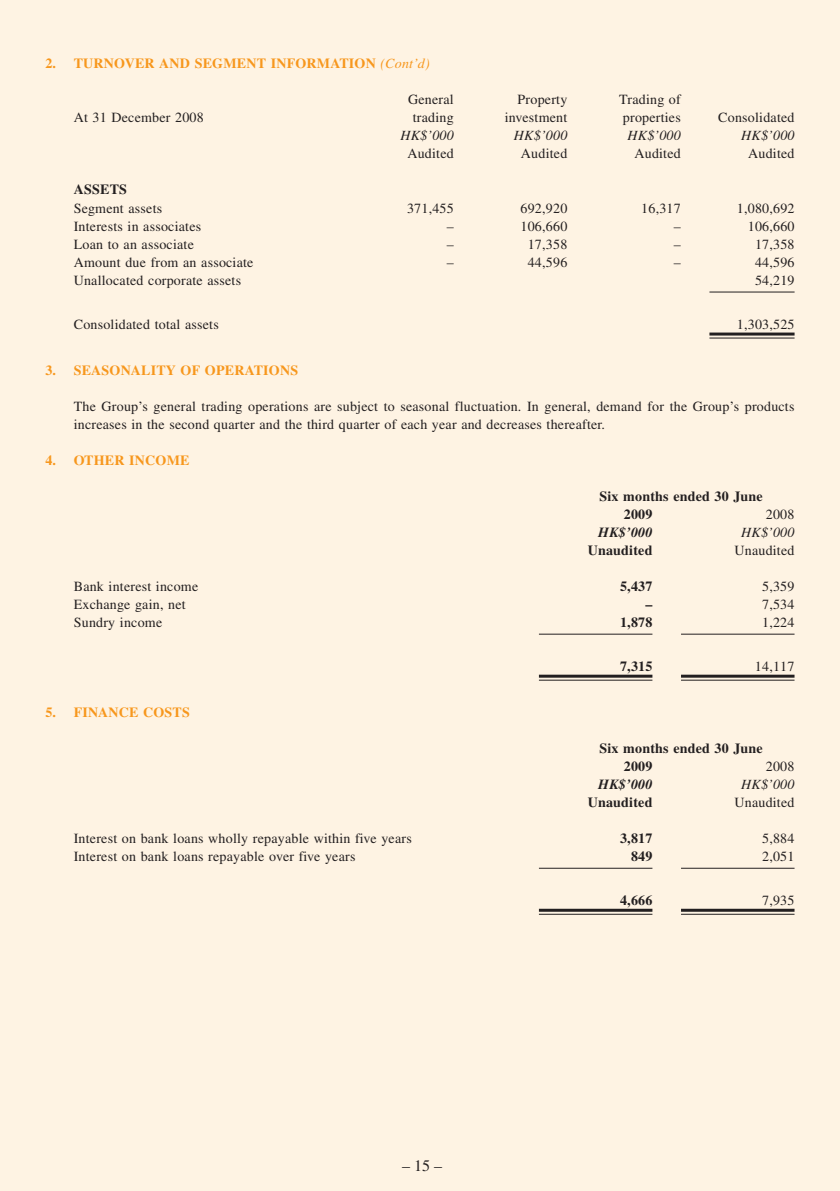
<style>
.page{position:relative;width:840px;height:1191px;background:#fff}
.page>*{position:absolute;margin:0;border:0;box-sizing:border-box;transform-origin:0 0}
.t1{font:16px "Times";color:#231f20}
.t2{font:14px/18px "Times";letter-spacing:.015em;color:#231f20}
.t3{font:700 14px/18px "Times";letter-spacing:.015em;color:#231f20}
.t4{font:700 14px "Times";letter-spacing:.015em;color:#f7971d}
.t5{font:italic 14px "Times";letter-spacing:.015em;color:#231f20}
.t6{font:italic 700 14px "Times";letter-spacing:.015em;color:#231f20}
.s1{font-weight:400;font-style:italic}
</style>
<div class="page">
<div style="left:0;top:0;width:839px;height:1191px;background:#fef3e3"></div>
<hr style="left:709px;top:291px;width:85px;height:1px;background:#231f20">
<hr style="left:709px;top:332px;width:85px;height:3px;background:#231f20">
<hr style="left:709px;top:337px;width:85px;height:1px;background:#231f20">
<hr style="left:538px;top:633px;width:114px;height:1px;background:#231f20">
<hr style="left:680px;top:633px;width:114px;height:1px;background:#231f20">
<hr style="left:538px;top:674px;width:114px;height:3px;background:#231f20">
<hr style="left:538px;top:679px;width:114px;height:1px;background:#231f20">
<hr style="left:680px;top:674px;width:114px;height:3px;background:#231f20">
<hr style="left:680px;top:679px;width:114px;height:1px;background:#231f20">
<hr style="left:538px;top:867px;width:114px;height:1px;background:#231f20">
<hr style="left:680px;top:867px;width:114px;height:1px;background:#231f20">
<hr style="left:538px;top:908px;width:114px;height:3px;background:#231f20">
<hr style="left:538px;top:913px;width:114px;height:1px;background:#231f20">
<hr style="left:680px;top:908px;width:114px;height:3px;background:#231f20">
<hr style="left:680px;top:913px;width:114px;height:1px;background:#231f20">
<p class="t4" style="left:45px;top:55px;width:385px">2. TURNOVER AND SEGMENT INFORMATION <span class="s1">(Cont’d)</span></p>
<p class="t2" style="left:408px;top:91px;width:47px">General</p>
<p class="t2" style="left:517px;top:91px;width:51px">Property</p>
<p class="t2" style="left:619px;top:91px;width:63px">Trading of</p>
<p class="t2" style="left:74px;top:109px;width:131px">At 31 December 2008</p>
<p class="t2" style="left:412px;top:109px;width:42px">trading</p>
<p class="t2" style="left:504px;top:109px;width:64px">investment</p>
<p class="t2" style="left:622px;top:109px;width:59px">properties</p>
<p class="t2" style="left:718px;top:109px;width:78px">Consolidated</p>
<p class="t5" style="left:400px;top:128px;width:55px">HK$’000</p>
<p class="t5" style="left:513px;top:128px;width:55px">HK$’000</p>
<p class="t5" style="left:627px;top:128px;width:55px">HK$’000</p>
<p class="t5" style="left:740px;top:128px;width:55px">HK$’000</p>
<p class="t2" style="left:407px;top:145px;width:48px">Audited</p>
<p class="t2" style="left:520px;top:145px;width:48px">Audited</p>
<p class="t2" style="left:634px;top:145px;width:48px">Audited</p>
<p class="t2" style="left:747px;top:145px;width:48px">Audited</p>
<p class="t3" style="left:74px;top:180px;width:55px">ASSETS</p>
<p class="t2" style="left:74px;top:199px;width:90px">Segment assets</p>
<p class="t2" style="left:407px;top:199px;width:48px">371 ,455</p>
<p class="t2" style="left:520px;top:199px;width:75px">692,920 1</p>
<p class="t2" style="left:648px;top:199px;width:54px">6,317 1</p>
<p class="t2" style="left:743px;top:199px;width:52px">,080,692</p>
<p class="t2" style="left:74px;top:217px;width:129px">Interests in associates</p>
<p class="t2" style="left:446px;top:217px;width:33px">– 1</p>
<p class="t2" style="left:527px;top:217px;width:41px">06,660</p>
<p class="t2" style="left:673px;top:217px;width:33px">– 1</p>
<p class="t2" style="left:754px;top:217px;width:41px">06,660</p>
<p class="t2" style="left:74px;top:235px;width:122px">Loan to an associate</p>
<p class="t2" style="left:446px;top:235px;width:35px">– 1</p>
<p class="t2" style="left:534px;top:235px;width:34px">7,358</p>
<p class="t2" style="left:673px;top:235px;width:35px">– 1</p>
<p class="t2" style="left:761px;top:235px;width:34px">7,358</p>
<p class="t2" style="left:74px;top:253px;width:181px">Amount due from an associate</p>
<p class="t2" style="left:446px;top:253px;width:8px">–</p>
<p class="t2" style="left:527px;top:253px;width:41px">44,596</p>
<p class="t2" style="left:673px;top:253px;width:8px">–</p>
<p class="t2" style="left:754px;top:253px;width:41px">44,596</p>
<p class="t2" style="left:74px;top:271px;width:169px">Unallocated corporate assets</p>
<p class="t2" style="left:754px;top:271px;width:41px">54,21 9</p>
<p class="t2" style="left:74px;top:315px;width:146px">Consolidated total assets</p>
<p class="t2" style="left:743px;top:315px;width:52px">,303,525</p>
<p class="t4" style="left:45px;top:361px;width:254px">3. SEASONALITY OF OPERATIONS</p>
<p class="t2" style="left:74px;top:397px;width:721px">The Group’s general trading operations are subject to seasonal fluctuation. In general, demand for the Group’s products increases in the second quarter and the third quarter of each year and decreases thereafter.</p>
<p class="t4" style="left:45px;top:451px;width:145px">4. OTHER INCOME</p>
<p class="t3" style="left:623px;top:486px;width:140px;text-indent:-24px">Six months ended 30 June<br>2009</p>
<p class="t2" style="left:765px;top:505px;width:30px">2008</p>
<p class="t6" style="left:598px;top:524px;width:56px">HK$’000</p>
<p class="t5" style="left:740px;top:524px;width:55px">HK$’000</p>
<p class="t3" style="left:587px;top:540px;width:66px">Unaudited</p>
<p class="t2" style="left:734px;top:541px;width:62px">Unaudited</p>
<p class="t2" style="left:74px;top:577px;width:126px">Bank interest income</p>
<p class="t3" style="left:619px;top:576px;width:34px">5,437</p>
<p class="t2" style="left:761px;top:577px;width:34px">5,359</p>
<p class="t2" style="left:74px;top:595px;width:113px">Exchange gain, net</p>
<p class="t3" style="left:645px;top:594px;width:8px">–</p>
<p class="t2" style="left:761px;top:595px;width:34px">7,534</p>
<p class="t2" style="left:74px;top:613px;width:90px">Sundry income</p>
<p class="t3" style="left:619px;top:612px;width:34px">1,878</p>
<p class="t2" style="left:761px;top:613px;width:34px">1 ,224</p>
<p class="t3" style="left:619px;top:656px;width:34px">7,315</p>
<p class="t2" style="left:754px;top:657px;width:41px">14,117</p>
<p class="t4" style="left:45px;top:703px;width:146px">5. FINANCE COSTS</p>
<p class="t3" style="left:623px;top:738px;width:140px;text-indent:-24px">Six months ended 30 June<br>2009</p>
<p class="t2" style="left:765px;top:757px;width:30px">2008</p>
<p class="t6" style="left:598px;top:776px;width:56px">HK$’000</p>
<p class="t5" style="left:740px;top:776px;width:55px">HK$’000</p>
<p class="t3" style="left:587px;top:792px;width:66px">Unaudited</p>
<p class="t2" style="left:734px;top:793px;width:62px">Unaudited</p>
<p class="t2" style="left:74px;top:829px;width:339px">Interest on bank loans wholly repayable within five years</p>
<p class="t3" style="left:619px;top:828px;width:34px">3,817</p>
<p class="t2" style="left:761px;top:829px;width:34px">5,884</p>
<p class="t2" style="left:74px;top:847px;width:283px">Interest on bank loans repayable over five years</p>
<p class="t3" style="left:630px;top:846px;width:23px">849</p>
<p class="t2" style="left:761px;top:847px;width:31px">2,051</p>
<p class="t3" style="left:619px;top:890px;width:34px">4,666</p>
<p class="t2" style="left:761px;top:891px;width:34px">7,935</p>
<p class="t1" style="left:402px;top:1156px;width:41px">– 15 –</p>
</div>
